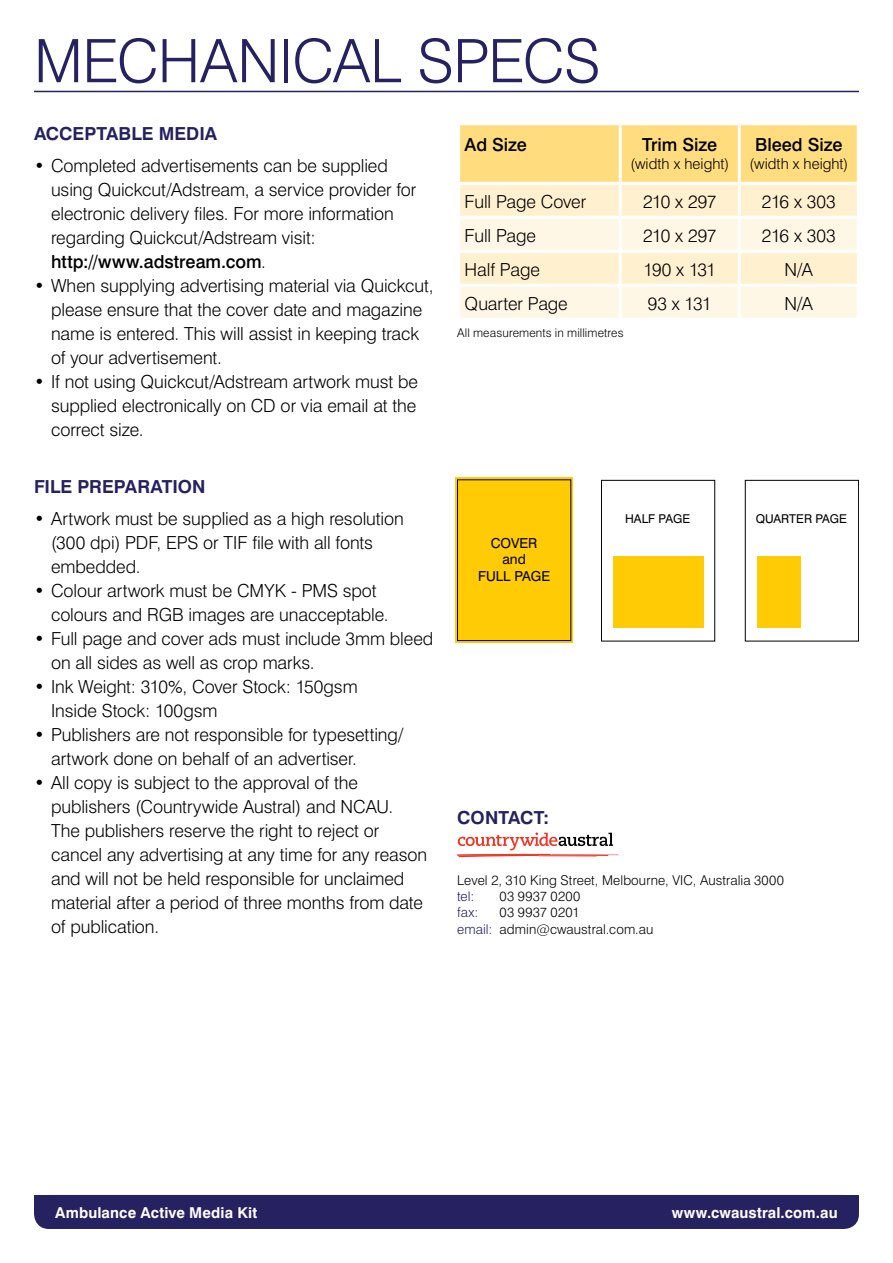
<style>
.page{position:relative;width:893px;height:1263px;background:#fff}
.page>*{position:absolute;margin:0;border:0;box-sizing:border-box;transform-origin:0 0}
.t1{font:300 60px "Swiss 721 BT";letter-spacing:-.01em;color:#262262}
.t2{font:300 18px/24px "Swiss 721 BT";letter-spacing:-.005em;color:#000}
.t3{font:700 18px "Swiss 721 BT";color:#262262}
.t4{font:500 18px "Swiss 721 BT";letter-spacing:-.005em;color:#000}
.t5{font:700 15px "Swiss 721 BT";letter-spacing:.01em;color:#fff}
.t6{font:300 15px "Swiss 721 BT";letter-spacing:.005em;color:#000}
.t7{font:13.8px/16.5px "Swiss 721 BT";color:#000;text-align:center}
.t8{font:300 13.5px/16.2px "Swiss 721 BT";letter-spacing:.01em;color:#000}
.t9{font:300 13.5px "Swiss 721 BT";letter-spacing:.005em;color:#262262}
.t10{font:12.15px "Swiss 721 BT";color:#000}
.t11{font:300 12px "Swiss 721 BT";letter-spacing:.01em;color:#000}
.s1{font-weight:500}
.s2{color:#262262}
</style>
<div class="page">
<div style="left:34px;top:1195px;width:825px;height:34px;background:#262262;border-radius:15px"></div>
<div style="left:34px;top:1195px;width:825px;height:16px;background:#262262"></div>
<hr style="left:34px;top:91px;width:825px;height:1px;background:#262262">
<svg style="left:460px;top:125px;width:397px;height:193px;background:#ffecbe"></svg>
<hr style="left:619px;top:125px;width:3px;height:57px;background:#fff">
<hr style="left:738px;top:125px;width:3px;height:57px;background:#fff">
<hr style="left:457px;top:182px;width:163px;height:3px;background:#fff">
<hr style="left:620px;top:182px;width:119px;height:3px;background:#fff">
<hr style="left:619px;top:185px;width:3px;height:31px;background:#fff">
<hr style="left:739px;top:182px;width:121px;height:3px;background:#fff">
<hr style="left:738px;top:185px;width:3px;height:31px;background:#fff">
<hr style="left:457px;top:216px;width:163px;height:3px;background:#fff">
<hr style="left:620px;top:216px;width:119px;height:3px;background:#fff">
<hr style="left:619px;top:219px;width:3px;height:31px;background:#fff">
<hr style="left:739px;top:216px;width:121px;height:3px;background:#fff">
<hr style="left:738px;top:219px;width:3px;height:31px;background:#fff">
<hr style="left:457px;top:250px;width:163px;height:3px;background:#fff">
<hr style="left:620px;top:250px;width:119px;height:3px;background:#fff">
<hr style="left:619px;top:253px;width:3px;height:31px;background:#fff">
<hr style="left:739px;top:250px;width:121px;height:3px;background:#fff">
<hr style="left:738px;top:253px;width:3px;height:31px;background:#fff">
<hr style="left:457px;top:284px;width:163px;height:3px;background:#fff">
<hr style="left:620px;top:284px;width:119px;height:3px;background:#fff">
<hr style="left:619px;top:287px;width:3px;height:31px;background:#fff">
<hr style="left:739px;top:284px;width:121px;height:3px;background:#fff">
<hr style="left:738px;top:287px;width:3px;height:31px;background:#fff">
<svg style="left:457px;top:832px;width:161px;height:26px"></svg>
<div style="left:455px;top:477px;width:118px;height:166px;background:#ffcb05"></div>
<div style="left:457px;top:479px;width:114px;height:162px;border:1px solid #000"></div>
<div style="left:601px;top:480px;width:114px;height:161px;border:1px solid #000"></div>
<div style="left:613px;top:556px;width:90px;height:72px;background:#ffcb05"></div>
<div style="left:745px;top:480px;width:114px;height:161px;border:1px solid #000"></div>
<div style="left:757px;top:556px;width:43px;height:72px;background:#ffcb05"></div>
<h1 class="t1" style="left:34px;top:24px;width:568px">MECHANICAL SPECS</h1>
<p class="t3" style="left:34px;top:123px;width:185px">ACCEPTABLE MEDIA</p>
<p class="t2" style="left:51px;top:154px;width:367px;text-indent:-17px">• Completed advertisements can be supplied using Quickcut/Adstream, a service provider for electronic delivery files. For more information regarding Quickcut/Adstream visit: <span class="s1">http://www.adstream.com</span>.</p>
<p class="t2" style="left:51px;top:274px;width:384px;text-indent:-17px">• When supplying advertising material via Quickcut, please ensure that the cover date and magazine name is entered. This will assist in keeping track of your advertisement.</p>
<p class="t2" style="left:51px;top:370px;width:368px;text-align:justify;text-indent:-17px">• If not using Quickcut/Adstream artwork must be supplied electronically on CD or via email at the correct size.</p>
<p class="t3" style="left:34px;top:475px;width:173px">FILE PREPARATION</p>
<p class="t2" style="left:51px;top:507px;width:354px;text-indent:-17px">• Artwork must be supplied as a high resolution (300 dpi) PDF, EPS or TIF file with all fonts embedded.</p>
<p class="t2" style="left:51px;top:579px;width:339px;text-indent:-17px">• Colour artwork must be CMYK - PMS spot colours and RGB images are unacceptable.</p>
<p class="t2" style="left:51px;top:627px;width:384px;text-indent:-17px">• Full page and cover ads must include 3mm bleed on all sides as well as crop marks.</p>
<p class="t2" style="left:51px;top:675px;width:308px;text-indent:-17px">• Ink Weight: 310%, Cover Stock: 150gsm<br>Inside Stock: 100gsm</p>
<p class="t2" style="left:51px;top:723px;width:354px;text-indent:-17px">• Publishers are not responsible for typesetting/ artwork done on behalf of an advertiser.</p>
<p class="t2" style="left:51px;top:771px;width:378px;text-indent:-17px">• All copy is subject to the approval of the publishers (Countrywide Austral) and NCAU.<br>The publishers reserve the right to reject or cancel any advertising at any time for any reason and will not be held responsible for unclaimed material after a period of three months from date of publication.</p>
<p class="t4" style="left:465px;top:134px;width:64px">Ad Size</p>
<p class="t4" style="left:642px;top:134px;width:76px">Trim Size</p>
<p class="t6" style="left:630px;top:155px;width:100px">(width x height)</p>
<p class="t4" style="left:755px;top:134px;width:89px">Bleed Size</p>
<p class="t6" style="left:749px;top:155px;width:100px">(width x height)</p>
<p class="t2" style="left:465px;top:189px;width:123px">Full Page Cover</p>
<p class="t2" style="left:643px;top:189px;width:75px">210 x 297</p>
<p class="t2" style="left:762px;top:189px;width:76px">216 x 303</p>
<p class="t2" style="left:465px;top:223px;width:73px">Full Page</p>
<p class="t2" style="left:643px;top:223px;width:75px">210 x 297</p>
<p class="t2" style="left:762px;top:223px;width:76px">216 x 303</p>
<p class="t2" style="left:465px;top:257px;width:77px">Half Page</p>
<p class="t2" style="left:643px;top:257px;width:74px">190 x 131</p>
<p class="t2" style="left:785px;top:257px;width:30px">N/A</p>
<p class="t2" style="left:465px;top:291px;width:105px">Quarter Page</p>
<p class="t2" style="left:648px;top:291px;width:65px">93 x 131</p>
<p class="t2" style="left:785px;top:291px;width:30px">N/A</p>
<p class="t11" style="left:457px;top:325px;width:168px">All measurements in millimetres</p>
<p class="t7" style="left:478px;top:535px;width:74px">COVER and<br>FULL PAGE</p>
<p class="t10" style="left:625px;top:512px;width:67px">HALF PAGE</p>
<p class="t10" style="left:756px;top:512px;width:93px">QUARTER PAGE</p>
<p class="t3" style="left:457px;top:806px;width:93px">CONTACT:</p>
<p class="t8" style="left:457px;top:872px;width:328px">Level 2, 310 King Street, Melbourne, VIC, Australia 3000</p>
<p class="t9" style="left:457px;top:888px;width:19px">tel:</p>
<p class="t8" style="left:500px;top:888px;width:82px">03 9937 0200</p>
<p class="t9" style="left:457px;top:904px;width:23px">fax:</p>
<p class="t8" style="left:457px;top:904px;width:198px;text-indent:43px">03 9937 0201<br><span class="s2">email:</span> admin@cwaustral.com.au</p>
<p class="t5" style="left:55px;top:1203px;width:203px">Ambulance Active Media Kit</p>
<p class="t5" style="left:672px;top:1203px;width:167px">www.cwaustral.com.au</p>
</div>
